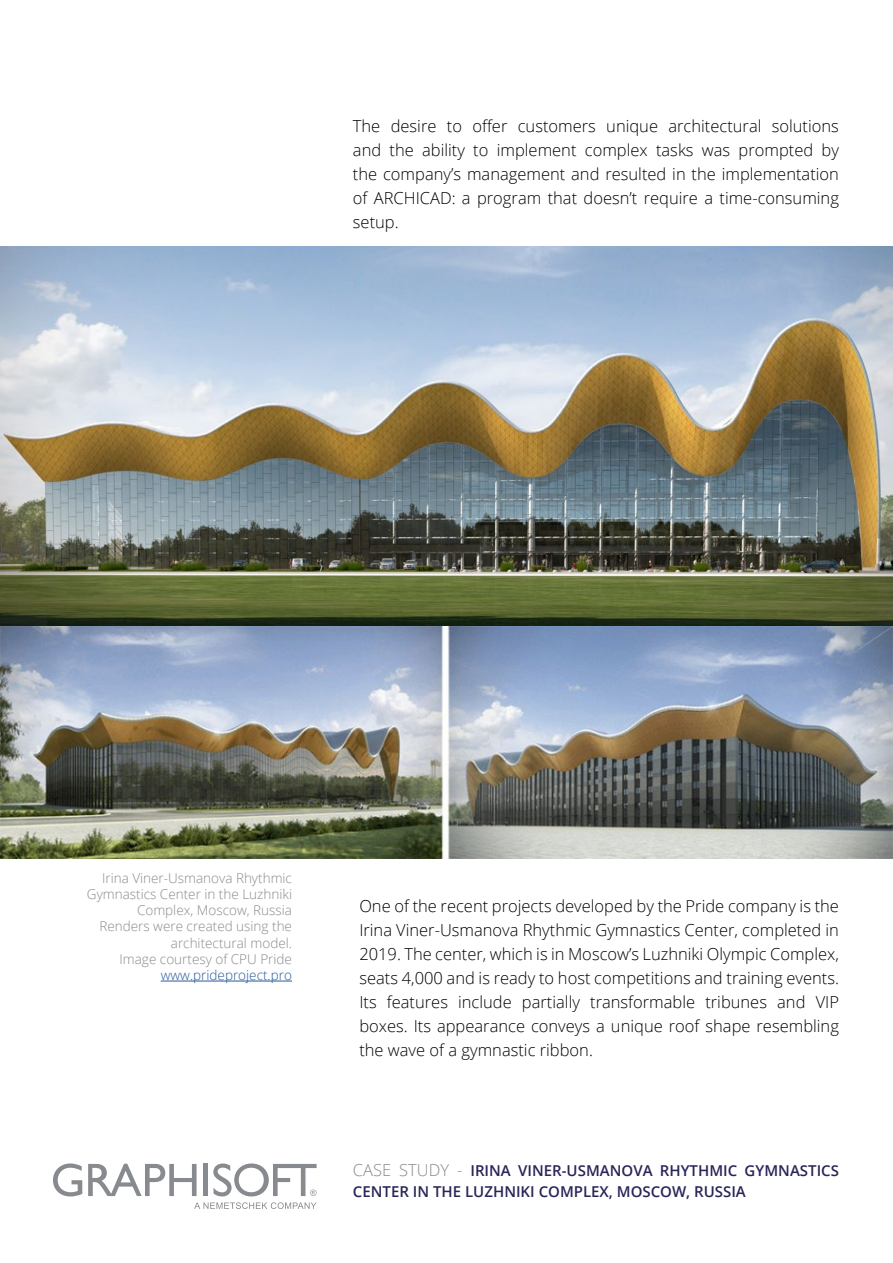
<style>
.page{position:relative;width:893px;height:1263px;background:#fff}
.page>*{position:absolute;margin:0;border:0;box-sizing:border-box;transform-origin:0 0}
.t1{font:300 16.5px/24px "Open Sans";color:#000;text-align:justify}
.t2{font:600 15px/21px "Open Sans";color:#292559}
.t3{font:300 13.5px/16.2px "Open Sans";color:#878a8e;text-align:right}
.t4{font:300 13.5px "Open Sans";color:#275b9b}
.s1{font-weight:300;font-size:16.5px;color:#878a8e}
</style>
<div class="page">
<svg style="left:53px;top:1163px;width:29px;height:33px"></svg>
<svg style="left:88px;top:1164px;width:109px;height:32px"></svg>
<div style="left:203px;top:1163px;width:5px;height:33px;background:#878a8e"></div>
<svg style="left:213px;top:1163px;width:104px;height:33px"></svg>
<svg style="left:194px;top:1202px;width:123px;height:7px"></svg>
<hr style="left:161px;top:981px;width:131px;height:1px;background:#275b9b">
<img style="left:0;top:247px;width:893px;height:611px">
<p class="t1" style="left:353px;top:113px;width:488px">The desire to offer customers unique architectural solutions and the ability to implement complex tasks was prompted by the company’s management and resulted in the implementation of ARCHICAD: a program that doesn’t require a time-consuming setup.</p>
<p class="t3" style="left:87px;top:869px;width:207px">Irina Viner-Usmanova Rhythmic<br>Gymnastics Center in the Luzhniki<br>Complex, Moscow, Russia<br>Renders were created using the architectural model.<br>Image courtesy of CPU Pride</p>
<p class="t4" style="left:161px;top:966px;width:133px">www.prideproject.pro</p>
<p class="t1" style="left:359px;top:894px;width:481px">One of the recent projects developed by the Pride company is the Irina Viner-Usmanova Rhythmic Gymnastics Center, completed in 2019. The center, which is in Moscow’s Luzhniki Olympic Complex, seats 4,000 and is ready to host competitions and training events.<br>Its features include partially transformable tribunes and VIP boxes. Its appearance conveys a unique roof shape resembling the wave of a gymnastic ribbon.</p>
<p class="t2" style="left:353px;top:1160px;width:488px"><span class="s1">CASE STUDY -</span> IRINA VINER-USMANOVA RHYTHMIC GYMNASTICS<br>CENTER IN THE LUZHNIKI COMPLEX, MOSCOW, RUSSIA</p>
</div>
